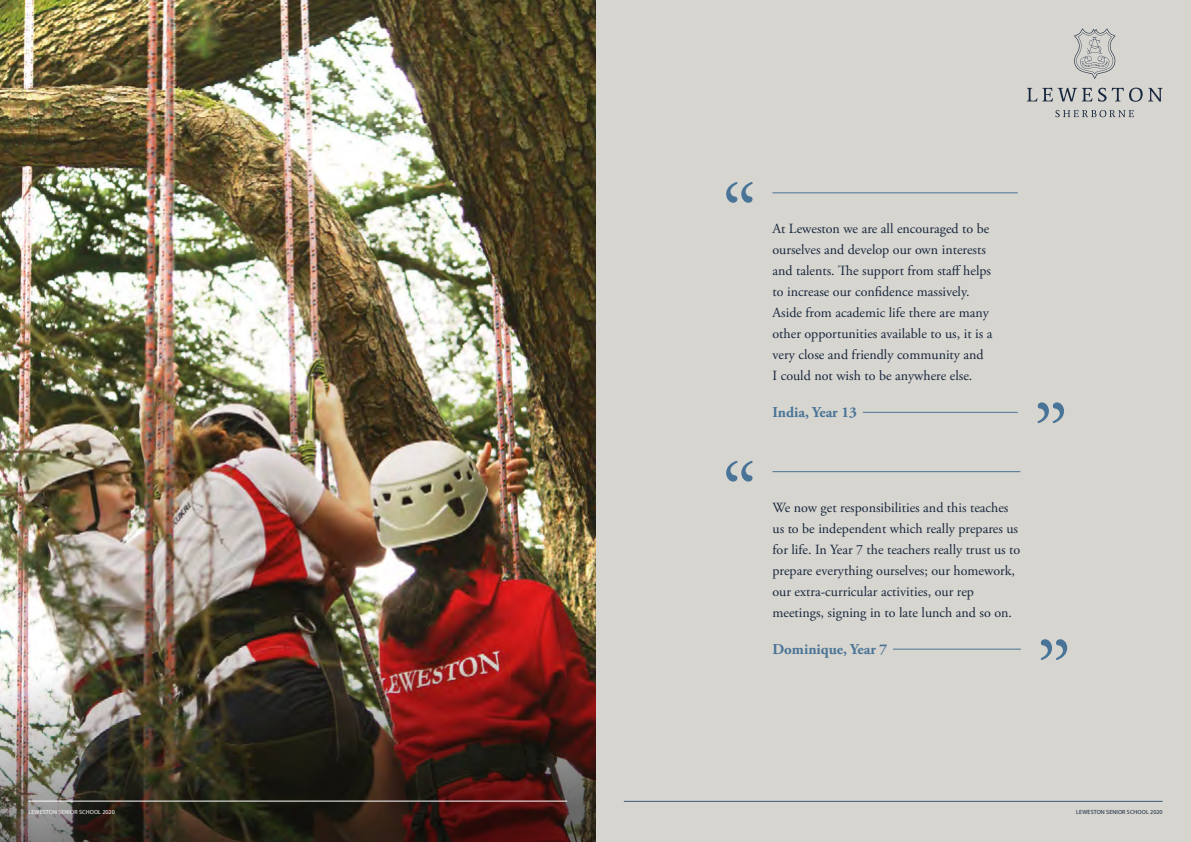
<style>
.page{position:relative;width:1191px;height:842px;background:#fff}
.page>*{position:absolute;margin:0;border:0;box-sizing:border-box;transform-origin:0 0}
.t1{font:700 15px "Adobe Garamond Pro";color:#497497}
.t2{font:14px/21px "Adobe Garamond Pro";color:#16263e}
.t3{font:6px "Myriad Pro";letter-spacing:.02em;color:#fff}
.t4{font:6px "Myriad Pro";letter-spacing:.02em;color:#16263e}
</style>
<div class="page">
<div style="left:595px;top:0;width:596px;height:842px;background:#d7d5cf"></div>
<img style="left:0;top:0;width:595px;height:600px">
<img style="left:0;top:600px;width:595px;height:242px">
<svg style="left:726px;top:182px;width:27px;height:21px"></svg>
<hr style="left:772px;top:192px;width:245px;height:1px;background:#497497">
<svg style="left:1037px;top:402px;width:27px;height:21px"></svg>
<hr style="left:862px;top:412px;width:155px;height:1px;background:#497497">
<svg style="left:726px;top:461px;width:27px;height:21px"></svg>
<hr style="left:772px;top:471px;width:248px;height:1px;background:#497497">
<svg style="left:1040px;top:639px;width:27px;height:21px"></svg>
<hr style="left:783px;top:649px;width:238px;height:1px;background:#497497">
<div style="left:772px;top:643px;width:121px;height:11px;background:#d7d5cf"></div>
<hr style="left:624px;top:801px;width:538px;height:1px;background:#405877">
<svg style="left:1026px;top:88px;width:66px;height:14px"></svg>
<svg style="left:1098px;top:88px;width:44px;height:14px"></svg>
<svg style="left:1148px;top:88px;width:14px;height:14px"></svg>
<svg style="left:1055px;top:110px;width:79px;height:7px"></svg>
<svg style="left:1074px;top:28px;width:41px;height:51px"></svg>
<hr style="left:28px;top:801px;width:539px;height:1px;background:#fff">
<p class="t2" style="left:772px;top:218px;width:221px">At Leweston we are all encouraged to be ourselves and develop our own interests and talents. The support from staff helps to increase our confidence massively.<br>Aside from academic life there are many other opportunities available to us, it is a very close and friendly community and<br>I could not wish to be anywhere else.</p>
<p class="t1" style="left:772px;top:403px;width:86px">India, Year 13</p>
<p class="t2" style="left:772px;top:497px;width:249px">We now get responsibilities and this teaches us to be independent which really prepares us for life. In Year 7 the teachers really trust us to prepare everything ourselves; our homework, our extra-curricular activities, our rep meetings, signing in to late lunch and so on.</p>
<p class="t1" style="left:772px;top:640px;width:116px">Dominique, Year 7</p>
<p class="t3" style="left:28px;top:808px;width:88px">LEWESTON SENIOR SCHOOL 2020</p>
<p class="t4" style="left:1076px;top:808px;width:88px">LEWESTON SENIOR SCHOOL 2020</p>
</div>
